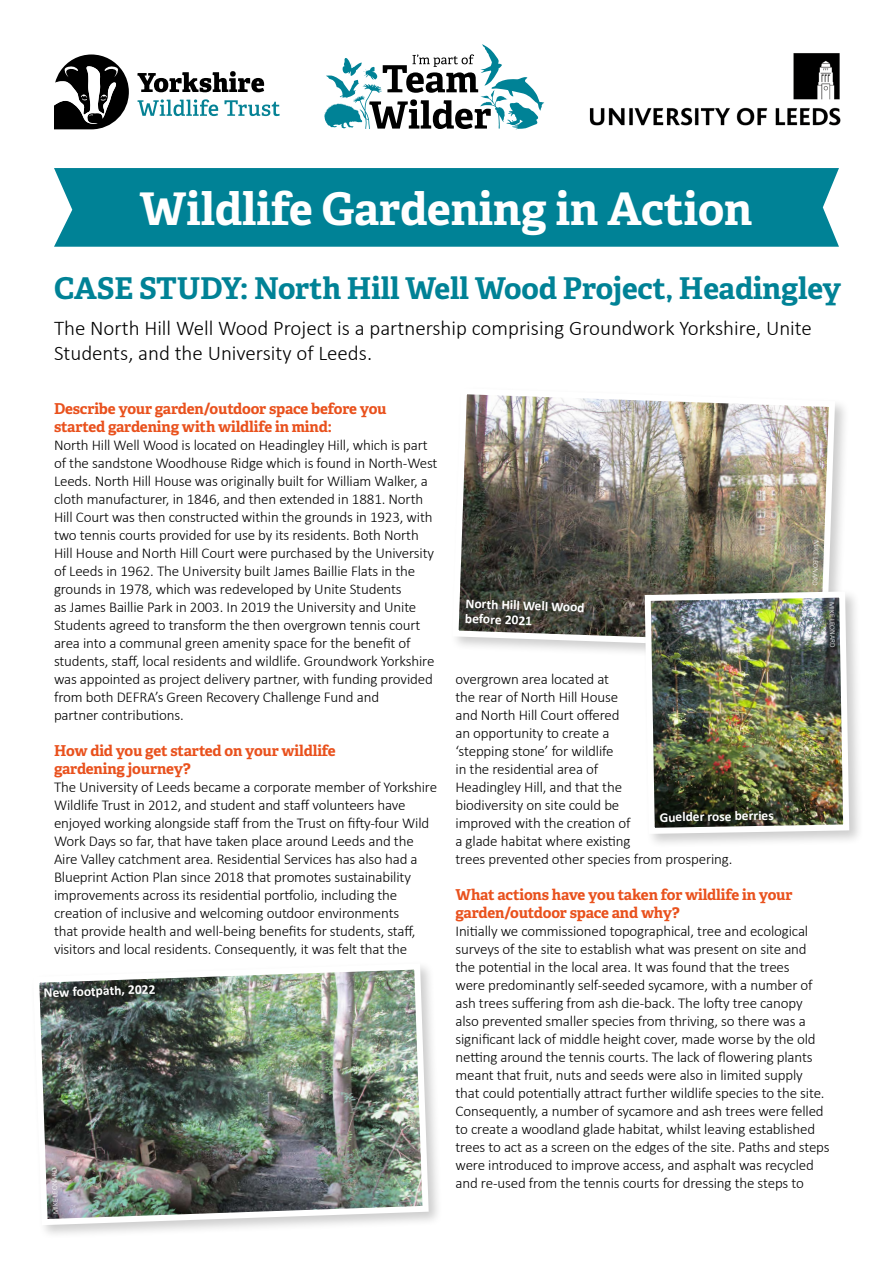
<style>
.page{position:relative;width:893px;height:1263px;background:#fff}
.page>*{position:absolute;margin:0;border:0;box-sizing:border-box;transform-origin:0 0}
.t1{font:700 45px "Adelle";color:#fff}
.t2{font:700 30px "Adelle";letter-spacing:-.005em;color:#008296}
.t3{font:300 21px/25.2px "Calibri";color:#000}
.t4{font:300 15px/18px "Calibri";letter-spacing:-.01em;color:#000}
.t5{font:700 15px/18px "Adelle";letter-spacing:-.01em;color:#e9511d}
.t6{font:700 13.5px/15px "Calibri";color:#fff}
.t7{font:300 7.5px "Calibri";color:#fff}
</style>
<div class="page">
<svg style="left:137px;top:71px;width:127px;height:21px"></svg>
<svg style="left:137px;top:99px;width:81px;height:17px"></svg>
<svg style="left:224px;top:100px;width:56px;height:16px"></svg>
<svg style="left:54px;top:54px;width:75px;height:75px"></svg>
<svg style="left:324px;top:44px;width:220px;height:85px"></svg>
<img style="left:589px;top:53px;width:252px;height:73px">
<div style="left:54px;top:168px;width:785px;height:79px;background:#008296"></div>
<div style="left:450px;top:385px;width:400px;height:279px;background:#000;opacity:.2"></div>
<img style="left:450px;top:385px;width:388px;height:267px">
<div style="left:30px;top:961px;width:414px;height:279px;background:#000;opacity:.2"></div>
<img style="left:30px;top:961px;width:402px;height:267px">
<div style="left:805px;top:532px;width:22px;height:61px;background:#000;opacity:.75"></div>
<div style="left:459px;top:593px;width:132px;height:39px;background:#000;opacity:.5"></div>
<div style="left:38px;top:978px;width:123px;height:26px;background:#000;opacity:.5"></div>
<div style="left:44px;top:1161px;width:21px;height:60px;background:#000;opacity:.75"></div>
<div style="left:642px;top:589px;width:222px;height:260px;background:#000;opacity:.2"></div>
<img style="left:642px;top:588px;width:210px;height:249px">
<div style="left:653px;top:804px;width:127px;height:25px;background:#000;opacity:.5"></div>
<h1 class="t1" style="left:140px;top:180px;width:614px">Wildlife Gardening in Action</h1>
<h2 class="t2" style="left:54px;top:269px;width:788px">CASE STUDY: North Hill Well Wood Project, Headingley</h2>
<h3 class="t3" style="left:54px;top:315px;width:759px">The North Hill Well Wood Project is a partnership comprising Groundwork Yorkshire, Unite<br>Students, and the University of Leeds.</h3>
<p class="t5" style="left:54px;top:400px;width:334px">Describe your garden/outdoor space before you started gardening with wildlife in mind:</p>
<p class="t4" style="left:54px;top:436px;width:385px">North Hill Well Wood is located on Headingley Hill, which is part of the sandstone Woodhouse Ridge which is found in North-West Leeds. North Hill House was originally built for William Walker, a cloth manufacturer, in 1846, and then extended in 1881. North Hill Court was then constructed within the grounds in 1923, with two tennis courts provided for use by its residents. Both North Hill House and North Hill Court were purchased by the University of Leeds in 1962. The University built James Baillie Flats in the grounds in 1978, which was redeveloped by Unite Students<br>as James Baillie Park in 2003. In 2019 the University and Unite Students agreed to transform the then overgrown tennis court area into a communal green amenity space for the benefit of students, staff, local residents and wildlife. Groundwork Yorkshire was appointed as project delivery partner, with funding provided from both DEFRA’s Green Recovery Challenge Fund and<br>partner contributions.</p>
<p class="t5" style="left:54px;top:742px;width:283px">How did you get started on your wildlife gardening journey?</p>
<p class="t4" style="left:54px;top:778px;width:385px">The University of Leeds became a corporate member of Yorkshire Wildlife Trust in 2012, and student and staff volunteers have enjoyed working alongside staff from the Trust on fifty-four Wild Work Days so far, that have taken place around Leeds and the Aire Valley catchment area. Residential Services has also had a Blueprint Action Plan since 2018 that promotes sustainability improvements across its residential portfolio, including the creation of inclusive and welcoming outdoor environments<br>that provide health and well-being benefits for students, staff, visitors and local residents. Consequently, it was felt that the</p>
<p class="t6" style="left:44px;top:985px;width:113px;rotate:-2deg">New footpath, 2022</p>
<p class="t7" style="left:51px;top:1214px;width:48px;rotate:-92deg">MIKE LEONARD</p>
<p class="t6" style="left:466px;top:596px;width:121px;rotate:2deg">North Hill Well Wood before 2021</p>
<p class="t7" style="left:821px;top:540px;width:48px;rotate:92deg">MIKE LEONARD</p>
<p class="t7" style="left:837px;top:601px;width:48px;rotate:89deg">MIKE LEONARD</p>
<p class="t4" style="left:455px;top:670px;width:278px">overgrown area located at<br>the rear of North Hill House<br>and North Hill Court offered<br>an opportunity to create a<br>‘stepping stone’ for wildlife<br>in the residential area of<br>Headingley Hill, and that the<br>biodiversity on site could be<br>improved with the creation of<br>a glade habitat where existing<br>trees prevented other species from prospering.</p>
<p class="t5" style="left:455px;top:886px;width:339px">What actions have you taken for wildlife in your garden/outdoor space and why?</p>
<p class="t4" style="left:455px;top:922px;width:376px">Initially we commissioned topographical, tree and ecological surveys of the site to establish what was present on site and the potential in the local area. It was found that the trees<br>were predominantly self-seeded sycamore, with a number of ash trees suffering from ash die-back. The lofty tree canopy also prevented smaller species from thriving, so there was a significant lack of middle height cover, made worse by the old netting around the tennis courts. The lack of flowering plants meant that fruit, nuts and seeds were also in limited supply that could potentially attract further wildlife species to the site.<br>Consequently, a number of sycamore and ash trees were felled to create a woodland glade habitat, whilst leaving established trees to act as a screen on the edges of the site. Paths and steps were introduced to improve access, and asphalt was recycled and re-used from the tennis courts for dressing the steps to</p>
<p class="t6" style="left:659px;top:809px;width:116px;rotate:-1deg">Guelder rose berries</p>
</div>
